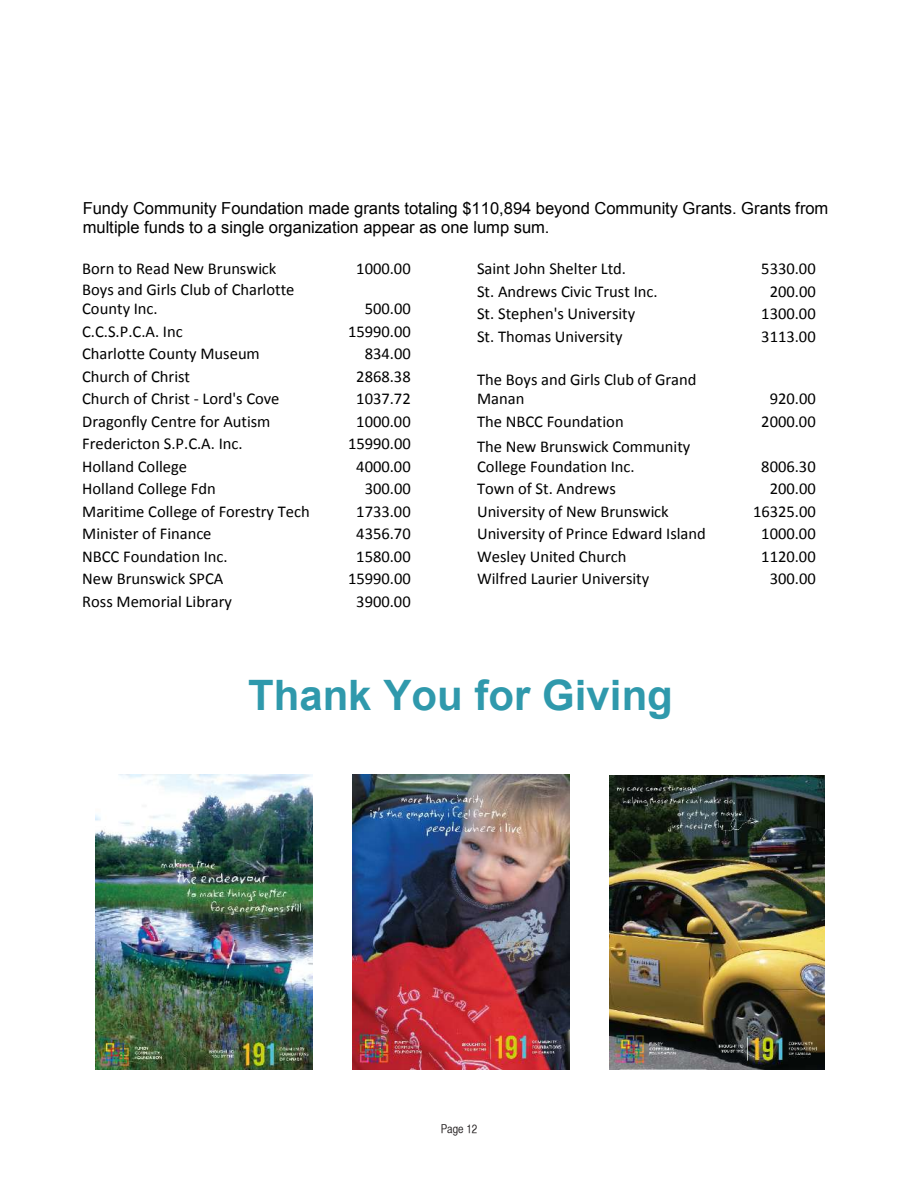
<style>
.page{position:relative;width:918px;height:1188px;background:#fff}
.page>*{position:absolute;margin:0;border:0;box-sizing:border-box;transform-origin:0 0}
.t1{font:700 42px "Arial";color:#2f99ac}
.t2{font:16.5px/20px "Calibri";color:#000}
.t3{font:16.5px/18.9px "Arial";color:#000}
.t4{font:12px "Helvetica CY Plain";color:#231f20}
</style>
<div class="page">
<img style="left:609px;top:776px;width:215px;height:293px">
<img style="left:352px;top:775px;width:217px;height:294px">
<img style="left:96px;top:774px;width:216px;height:295px">
<p class="t3" style="left:83px;top:198px;width:747px">Fundy Community Foundation made grants totaling $110,894 beyond Community Grants. Grants from multiple funds to a single organization appear as one lump sum.</p>
<p class="t2" style="left:82px;top:259px;width:196px">Born to Read New Brunswick</p>
<p class="t2" style="left:356px;top:259px;width:56px">1000.00</p>
<p class="t2" style="left:82px;top:279px;width:214px">Boys and Girls Club of Charlotte<br>County Inc.</p>
<p class="t2" style="left:477px;top:259px;width:151px">Saint John Shelter Ltd.</p>
<p class="t2" style="left:761px;top:259px;width:56px">5330.00</p>
<p class="t2" style="left:477px;top:281px;width:182px">St. Andrews Civic Trust Inc.</p>
<p class="t2" style="left:770px;top:281px;width:48px">200.00</p>
<p class="t2" style="left:477px;top:304px;width:160px">St. Stephen's University</p>
<p class="t2" style="left:761px;top:304px;width:56px">1300.00</p>
<p class="t2" style="left:477px;top:326px;width:147px">St. Thomas University</p>
<p class="t2" style="left:761px;top:326px;width:56px">3113.00</p>
<p class="t2" style="left:477px;top:369px;width:221px">The Boys and Girls Club of Grand<br>Manan</p>
<p class="t2" style="left:365px;top:299px;width:48px">500.00</p>
<p class="t2" style="left:82px;top:322px;width:102px">C.C.S.P.C.A. Inc</p>
<p class="t2" style="left:348px;top:322px;width:64px">15990.00</p>
<p class="t2" style="left:82px;top:344px;width:179px">Charlotte County Museum</p>
<p class="t2" style="left:365px;top:344px;width:48px">834.00</p>
<p class="t2" style="left:82px;top:367px;width:109px">Church of Christ</p>
<p class="t2" style="left:356px;top:367px;width:56px">2868.38</p>
<p class="t2" style="left:82px;top:389px;width:199px">Church of Christ - Lord's Cove</p>
<p class="t2" style="left:356px;top:389px;width:56px">1037.72</p>
<p class="t2" style="left:82px;top:412px;width:190px">Dragonfly Centre for Autism</p>
<p class="t2" style="left:356px;top:412px;width:56px">1000.00</p>
<p class="t2" style="left:82px;top:434px;width:162px">Fredericton S.P.C.A. Inc.</p>
<p class="t2" style="left:348px;top:434px;width:64px">15990.00</p>
<p class="t2" style="left:82px;top:457px;width:106px">Holland College</p>
<p class="t2" style="left:356px;top:457px;width:56px">4000.00</p>
<p class="t2" style="left:82px;top:479px;width:135px">Holland College Fdn</p>
<p class="t2" style="left:365px;top:479px;width:48px">300.00</p>
<p class="t2" style="left:82px;top:502px;width:229px">Maritime College of Forestry Tech</p>
<p class="t2" style="left:356px;top:502px;width:56px">1733.00</p>
<p class="t2" style="left:82px;top:524px;width:131px">Minister of Finance</p>
<p class="t2" style="left:356px;top:524px;width:56px">4356.70</p>
<p class="t2" style="left:82px;top:547px;width:147px">NBCC Foundation Inc.</p>
<p class="t2" style="left:356px;top:547px;width:56px">1580.00</p>
<p class="t2" style="left:82px;top:569px;width:143px">New Brunswick SPCA</p>
<p class="t2" style="left:348px;top:569px;width:64px">15990.00</p>
<p class="t2" style="left:82px;top:592px;width:151px">Ross Memorial Library</p>
<p class="t2" style="left:356px;top:592px;width:56px">3900.00</p>
<p class="t2" style="left:770px;top:389px;width:48px">920.00</p>
<p class="t2" style="left:477px;top:412px;width:148px">The NBCC Foundation</p>
<p class="t2" style="left:761px;top:412px;width:56px">2000.00</p>
<p class="t2" style="left:477px;top:437px;width:215px">The New Brunswick Community<br>College Foundation Inc.</p>
<p class="t2" style="left:761px;top:457px;width:56px">8006.30</p>
<p class="t2" style="left:477px;top:479px;width:140px">Town of St. Andrews</p>
<p class="t2" style="left:770px;top:479px;width:48px">200.00</p>
<p class="t2" style="left:477px;top:502px;width:193px">University of New Brunswick</p>
<p class="t2" style="left:753px;top:502px;width:64px">16325.00</p>
<p class="t2" style="left:477px;top:524px;width:230px">University of Prince Edward Island</p>
<p class="t2" style="left:761px;top:524px;width:56px">1000.00</p>
<p class="t2" style="left:477px;top:547px;width:151px">Wesley United Church</p>
<p class="t2" style="left:761px;top:547px;width:56px">1120.00</p>
<p class="t2" style="left:477px;top:569px;width:174px">Wilfred Laurier University</p>
<p class="t2" style="left:770px;top:569px;width:48px">300.00</p>
<h1 class="t1" style="left:248px;top:672px;width:426px">Thank You for Giving</h1>
<p class="t4" style="left:441px;top:1122px;width:38px">Page 12</p>
</div>
